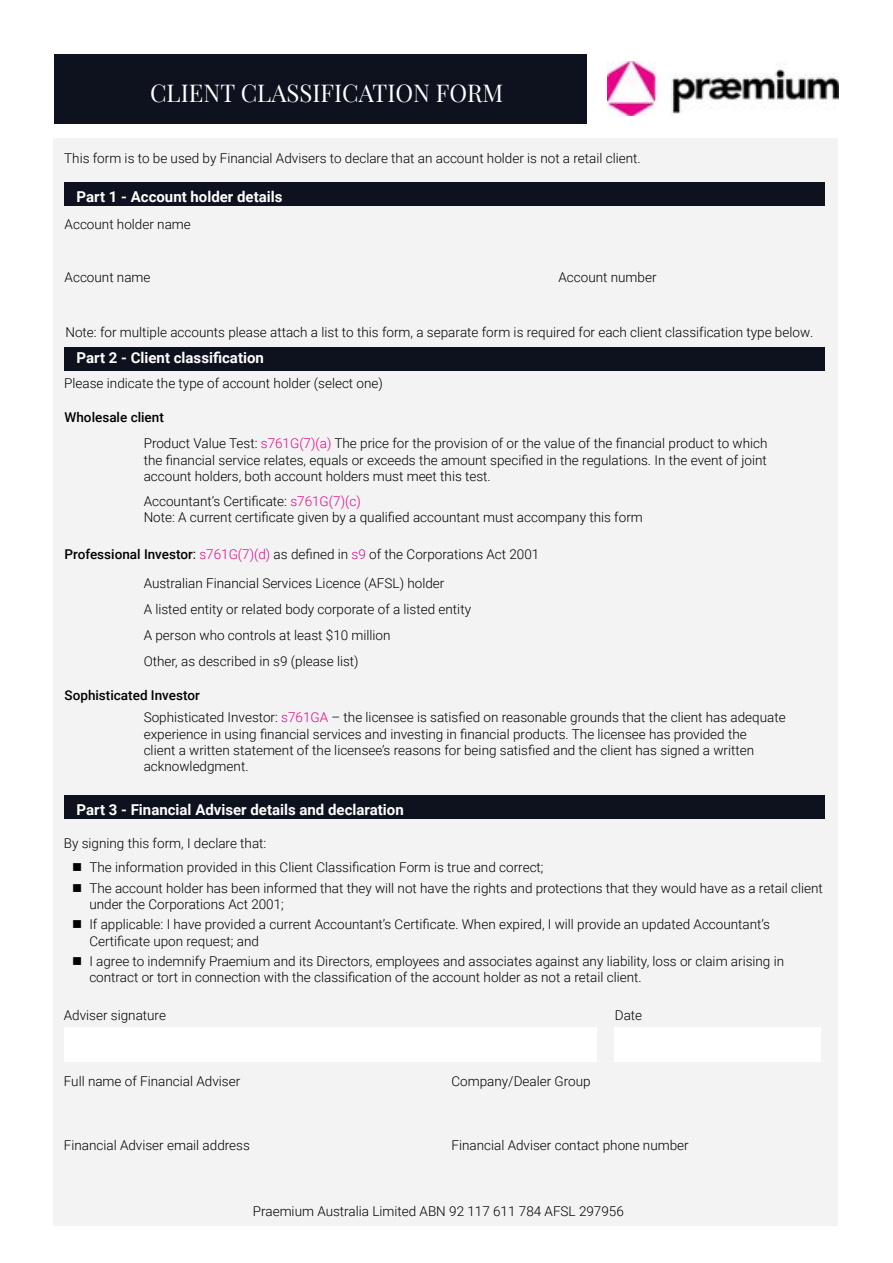
<style>
.page{position:relative;width:893px;height:1263px;background:#fff}
.page>*{position:absolute;margin:0;border:0;box-sizing:border-box;transform-origin:0 0}
.t1{font:24px "Playfair Display";color:#fff}
.t2{font:700 15px "Roboto";color:#fff}
.t3{font:300 13.5px/16.2px "Roboto";color:#000}
.t4{font:500 13.5px "Roboto";color:#000}
.s1{color:#e10888}
.s2{font-weight:500}
.s3{font-weight:400}
</style>
<div class="page">
<div style="left:54px;top:54px;width:533px;height:69px;background:#0e121f"></div>
<div style="left:53px;top:138px;width:785px;height:1088px;background:#f3f3f4"></div>
<div style="left:64px;top:182px;width:761px;height:24px;background:#0e121f"></div>
<div style="left:64px;top:347px;width:761px;height:24px;background:#0e121f"></div>
<div style="left:64px;top:795px;width:761px;height:23px;background:#0e121f"></div>
<img style="left:608px;top:62px;width:230px;height:53px">
<div style="left:64px;top:1027px;width:533px;height:34px;background:#fff"></div>
<div style="left:615px;top:1027px;width:206px;height:34px;background:#fff"></div>
<h1 class="t1" style="left:150px;top:78px;width:355px">CLIENT CLASSIFICATION FORM</h1>
<p class="t3" style="left:64px;top:150px;width:578px">This form is to be used by Financial Advisers to declare that an account holder is not a retail client.</p>
<p class="t2" style="left:77px;top:186px;width:207px">Part 1 - Account holder details</p>
<p class="t3" style="left:65px;top:215px;width:128px">Account holder name</p>
<p class="t3" style="left:65px;top:268px;width:87px">Account name</p>
<p class="t3" style="left:558px;top:268px;width:100px">Account number</p>
<p class="t3" style="left:65px;top:324px;width:749px">Note: for multiple accounts please attach a list to this form, a separate form is required for each client classification type below.</p>
<p class="t2" style="left:77px;top:347px;width:189px">Part 2 - Client classification</p>
<p class="t3" style="left:64px;top:374px;width:320px">Please indicate the type of account holder (select one)</p>
<p class="t4" style="left:65px;top:408px;width:101px">Wholesale client</p>
<p class="t3" style="left:144px;top:435px;width:625px;text-align:justify">Product Value Test: <span class="s1">s761G(7)(a)</span> The price for the provision of or the value of the financial product to which the financial service relates, equals or exceeds the amount specified in the regulations. In the event of joint account holders, both account holders must meet this test.</p>
<p class="t3" style="left:144px;top:492px;width:501px">Accountant’s Certificate: <span class="s1">s761G(7)(c)<br></span>Note: A current certificate given by a qualified accountant must accompany this form</p>
<p class="t3" style="left:65px;top:545px;width:476px"><span class="s2">Professional Investor</span><span class="s3">:</span> <span class="s1">s761G(7)(d)</span> as defined in <span class="s1">s9</span> of the Corporations Act 2001</p>
<p class="t3" style="left:144px;top:569px;width:329px;line-height:26.2px">Australian Financial Services Licence (AFSL) holder<br>A listed entity or related body corporate of a listed entity A person who controls at least $10 million<br>Other, as described in s9 (please list)</p>
<p class="t4" style="left:65px;top:686px;width:137px">Sophisticated Investor</p>
<p class="t3" style="left:144px;top:709px;width:643px">Sophisticated Investor: <span class="s1">s761GA</span> – the licensee is satisfied on reasonable grounds that the client has adequate experience in using financial services and investing in financial products. The licensee has provided the<br>client a written statement of the licensee’s reasons for being satisfied and the client has signed a written acknowledgment.</p>
<p class="t2" style="left:77px;top:799px;width:329px">Part 3 - Financial Adviser details and declaration</p>
<p class="t3" style="left:89px;top:830px;width:456px;line-height:24.8px;text-indent:-26px">By signing this form, I declare that:<br>The information provided in this Client Classification Form is true and correct;</p>
<p class="t3" style="left:89px;top:879px;width:735px">The account holder has been informed that they will not have the rights and protections that they would have as a retail client under the Corporations Act 2001;</p>
<p class="t3" style="left:89px;top:916px;width:682px">If applicable: I have provided a current Accountant’s Certificate. When expired, I will provide an updated Accountant’s<br>Certificate upon request; and</p>
<p class="t3" style="left:89px;top:953px;width:696px">I agree to indemnify Praemium and its Directors, employees and associates against any liability, loss or claim arising in contract or tort in connection with the classification of the account holder as not a retail client.</p>
<p class="t3" style="left:64px;top:1007px;width:104px">Adviser signature</p>
<p class="t3" style="left:615px;top:1007px;width:29px">Date</p>
<p class="t3" style="left:64px;top:1073px;width:178px">Full name of Financial Adviser</p>
<p class="t3" style="left:451px;top:1073px;width:141px">Company/Dealer Group</p>
<p class="t3" style="left:64px;top:1137px;width:188px">Financial Adviser email address</p>
<p class="t3" style="left:451px;top:1137px;width:239px">Financial Adviser contact phone number</p>
<p class="t3" style="left:253px;top:1203px;width:372px">Praemium Australia Limited ABN 92 117 611 784 AFSL 297956</p>
</div>
